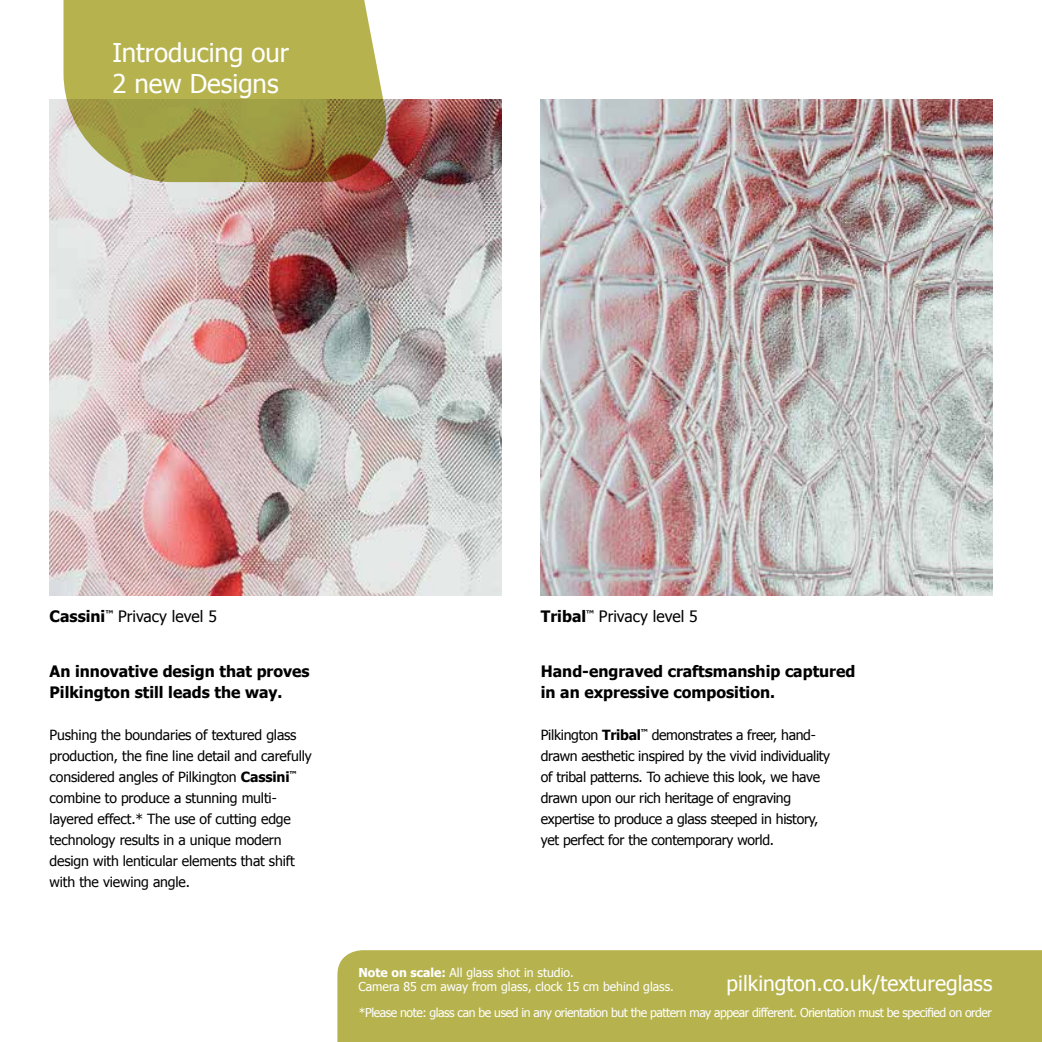
<style>
.page{position:relative;width:1042px;height:1042px;background:#fff}
.page>*{position:absolute;margin:0;border:0;box-sizing:border-box;transform-origin:0 0}
.t1{font:25.9px/31px "Tahoma";color:#fff}
.t2{font:21px "Tahoma";color:#fff}
.t3{font:700 15.75px/21px "Tahoma";color:#000}
.t4{font:15.75px "Tahoma";color:#000}
.t5{font:14px/21px "Tahoma";letter-spacing:-.015em;color:#000}
.t6{font:12.25px "Tahoma";letter-spacing:-.035em;color:#fff}
.t7{font:12.25px/14px "Tahoma";color:#fff}
.s1{font-weight:700}
</style>
<div class="page">
<img style="left:50px;top:99px;width:451px;height:496px">
<img style="left:541px;top:99px;width:451px;height:496px">
<div style="left:337px;top:950px;width:705px;height:92px;background:#b6b34f"></div>
<svg style="left:63px;top:0;width:324px;height:182px;background:#ada653"></svg>
<h1 class="t1" style="left:112px;top:36px;width:178px">Introducing our<br>2 new Designs</h1>
<p class="t4" style="left:50px;top:606px;width:169px"><span class="s1">Cassini</span><sup>™</sup> Privacy level 5</p>
<p class="t4" style="left:541px;top:606px;width:158px"><span class="s1">Tribal</span><sup>™</sup> Privacy level 5</p>
<p class="t3" style="left:50px;top:660px;width:262px">An innovative design that proves<br>Pilkington still leads the way.</p>
<p class="t5" style="left:50px;top:724px;width:264px">Pushing the boundaries of textured glass production, the fine line detail and carefully considered angles of Pilkington <span class="s1">Cassini</span><sup>™ </sup>combine to produce a stunning multi&shy;layered effect.* The use of cutting edge technology results in a unique modern design with lenticular elements that shift with the viewing angle.</p>
<p class="t3" style="left:541px;top:660px;width:316px">Hand-engraved craftsmanship captured in an expressive composition.</p>
<p class="t5" style="left:541px;top:724px;width:291px">Pilkington <span class="s1">Tribal</span><sup>™</sup> demonstrates a freer, hand&shy;drawn aesthetic inspired by the vivid individuality of tribal patterns. To achieve this look, we have drawn upon our rich heritage of engraving expertise to produce a glass steeped in history, yet perfect for the contemporary world.</p>
<p class="t7" style="left:358px;top:965px;width:317px"><span class="s1">Note on scale:</span> All glass shot in studio.<br>Camera 85 cm away from glass, clock 15 cm behind glass.</p>
<p class="t6" style="left:359px;top:1004px;width:634px">*Please note: glass can be used in any orientation but the pattern may appear different. Orientation must be specified on order</p>
<h2 class="t2" style="left:726px;top:969px;width:267px">pilkington.co.uk/textureglass</h2>
</div>
